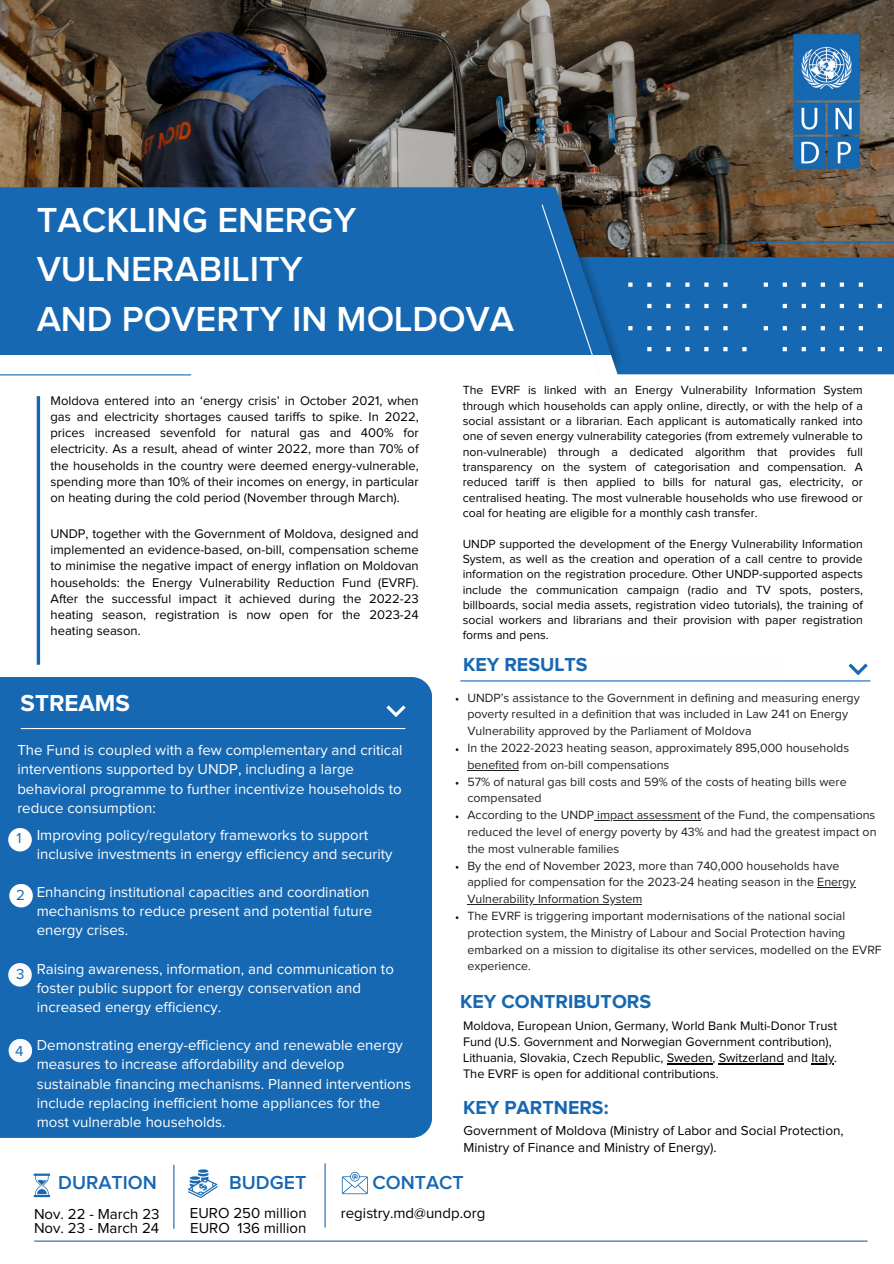
<style>
.page{position:relative;width:894px;height:1264px;background:#fff}
.page>*{position:absolute;margin:0;border:0;box-sizing:border-box;transform-origin:0 0}
.t1{font:600 36px/49.5px "Proxima Nova";color:#fff}
.t2{font:700 24px "Proxima Nova";color:#fff}
.t3{font:700 19.5px "Proxima Nova";color:#1668b2}
.t4{font:600 19.5px "Proxima Nova";color:#1668b2}
.t5{font:15px/19.2px "Proxima Nova";color:#fff}
.t6{font:15px "Proxima Nova";color:#000}
.t7{font:15px "Proxima Nova";color:#1668b2}
.t8{font:13.5px/16.8px "Proxima Nova";color:#000}
.t9{font:13.05px/16.2px "Proxima Nova";color:#000;text-align:justify}
.t10{font:12.75px/16px "Proxima Nova";color:#000}
.t11{font:12.45px/16.8px "Proxima Nova";color:#222}
.t12{font:12.3px/15.3px "Proxima Nova";color:#000;text-align:justify}
</style>
<div class="page">
<img style="left:0;top:0;width:893px;height:203px">
<img style="left:553px;top:178px;width:75px;height:25px">
<div style="left:0;top:187px;width:611px;height:168px;background:#1668b2"></div>
<img style="left:760px;top:2px;width:131px;height:198px">
<svg style="left:540px;top:203px;width:353px;height:172px;background:#366691"></svg>
<hr style="left:0;top:374px;width:191px;height:1px;background:#1668b2">
<hr style="left:37px;top:396px;width:3px;height:268px;background:#1668b2">
<hr style="left:460px;top:680px;width:409px;height:1px;background:#1668b2">
<svg style="left:848px;top:663px;width:19px;height:12px"></svg>
<div style="left:0;top:677px;width:432px;height:460px;background:#1668b2"></div>
<hr style="left:173px;top:1164px;width:1px;height:64px;background:#1668b2">
<svg style="left:34px;top:1173px;width:16px;height:24px"></svg>
<svg style="left:188px;top:1169px;width:30px;height:28px"></svg>
<hr style="left:21px;top:728px;width:384px;height:1px;background:#fff">
<svg style="left:386px;top:705px;width:19px;height:12px"></svg>
<div style="left:8px;top:828px;width:24px;height:23px;background:#fff;border-radius:50%"></div>
<div style="left:9px;top:883px;width:24px;height:24px;background:#fff;border-radius:50%"></div>
<div style="left:8px;top:963px;width:24px;height:23px;background:#fafbfd;border-radius:50%"></div>
<div style="left:9px;top:1038px;width:23px;height:24px;background:#fafbfd;border-radius:50%"></div>
<hr style="left:324px;top:1163px;width:1px;height:64px;background:#1668b2">
<hr style="left:35px;top:1240px;width:831px;height:1px;background:#1668b2">
<svg style="left:342px;top:1171px;width:25px;height:23px"></svg>
<hr style="left:467px;top:769px;width:52px;height:1px;background:#222">
<hr style="left:594px;top:820px;width:106px;height:1px;background:#222">
<hr style="left:817px;top:887px;width:38px;height:1px;background:#222">
<hr style="left:467px;top:904px;width:175px;height:1px;background:#222">
<hr style="left:666px;top:1063px;width:46px;height:1px;background:#000">
<hr style="left:718px;top:1063px;width:65px;height:1px;background:#000">
<svg style="left:811px;top:1063px;width:23px;height:1px"></svg>
<p class="t1" style="left:37px;top:196px;width:321px">TACKLING ENERGY<br>VULNERABILITY</p>
<p class="t1" style="left:37px;top:295px;width:479px">AND POVERTY IN MOLDOVA</p>
<p class="t9" style="left:50px;top:393px;width:369px">Moldova entered into an ‘energy crisis’ in October 2021, when gas and electricity shortages caused tariffs to spike. In 2022, prices increased sevenfold for natural gas and 400% for electricity. As a result, ahead of winter 2022, more than 70% of the households in the country were deemed energy-vulnerable, spending more than 10% of their incomes on energy, in particular on heating during the cold period (November through March).</p>
<p class="t9" style="left:50px;top:526px;width:369px">UNDP, together with the Government of Moldova, designed and implemented an evidence-based, on-bill, compensation scheme to minimise the negative impact of energy inflation on Moldovan households: the Energy Vulnerability Reduction Fund (EVRF).<br>After the successful impact it achieved during the 2022-23 heating season, registration is now open for the 2023-24 heating season.</p>
<p class="t2" style="left:21px;top:691px;width:111px">STREAMS</p>
<p class="t5" style="left:17px;top:741px;width:387px">The Fund is coupled with a few complementary and critical interventions supported by UNDP, including a large behavioral programme to further incentivize households to reduce consumption:</p>
<p class="t7" style="left:16px;top:831px;width:7px">1</p>
<p class="t7" style="left:16px;top:888px;width:10px">2</p>
<p class="t7" style="left:16px;top:967px;width:10px">3</p>
<p class="t7" style="left:15px;top:1043px;width:10px">4</p>
<p class="t5" style="left:37px;top:825px;width:357px">Improving policy/regulatory frameworks to support inclusive investments in energy efficiency and security</p>
<p class="t5" style="left:37px;top:883px;width:337px">Enhancing institutional capacities and coordination mechanisms to reduce present and potential future energy crises.</p>
<p class="t5" style="left:37px;top:959px;width:358px">Raising awareness, information, and communication to foster public support for energy conservation and increased energy efficiency.</p>
<p class="t5" style="left:37px;top:1036px;width:376px">Demonstrating energy-efficiency and renewable energy measures to increase affordability and develop sustainable financing mechanisms. Planned interventions include replacing inefficient home appliances for the most vulnerable households.</p>
<p class="t12" style="left:462px;top:383px;width:401px">The EVRF is linked with an Energy Vulnerability Information System through which households can apply online, directly, or with the help of a social assistant or a librarian. Each applicant is automatically ranked into one of seven energy vulnerability categories (from extremely vulnerable to non-vulnerable) through a dedicated algorithm that provides full transparency on the system of categorisation and compensation. A reduced tariff is then applied to bills for natural gas, electricity, or centralised heating. The most vulnerable households who use firewood or coal for heating are eligible for a monthly cash transfer.</p>
<p class="t12" style="left:462px;top:536px;width:401px">UNDP supported the development of the Energy Vulnerability Information System, as well as the creation and operation of a call centre to provide information on the registration procedure. Other UNDP-supported aspects include the communication campaign (radio and TV spots, posters, billboards, social media assets, registration video tutorials), the training of social workers and librarians and their provision with paper registration forms and pens.</p>
<p class="t3" style="left:463px;top:656px;width:126px">KEY RESULTS</p>
<p class="t11" style="left:467px;top:689px;width:394px">UNDP’s assistance to the Government in defining and measuring energy poverty resulted in a definition that was included in Law 241 on Energy<br>Vulnerability approved by the Parliament of Moldova</p>
<p class="t11" style="left:467px;top:740px;width:383px">In the 2022-2023 heating season, approximately 895,000 households benefited from on-bill compensations</p>
<p class="t11" style="left:467px;top:773px;width:380px">57% of natural gas bill costs and 59% of the costs of heating bills were compensated</p>
<p class="t11" style="left:467px;top:807px;width:410px;text-align:justify">According to the UNDP impact assessment of the Fund, the compensations reduced the level of energy poverty by 43% and had the greatest impact on the most vulnerable families</p>
<p class="t11" style="left:467px;top:857px;width:389px">By the end of November 2023, more than 740,000 households have applied for compensation for the 2023-24 heating season in the Energy<br>Vulnerability Information System</p>
<p class="t11" style="left:467px;top:908px;width:415px">The EVRF is triggering important modernisations of the national social protection system, the Ministry of Labour and Social Protection having embarked on a mission to digitalise its other services, modelled on the EVRF experience.</p>
<p class="t3" style="left:460px;top:992px;width:192px">KEY CONTRIBUTORS</p>
<p class="t10" style="left:463px;top:1018px;width:375px">Moldova, European Union, Germany, World Bank Multi-Donor Trust Fund (U.S. Government and Norwegian Government contribution), Lithuania, Slovakia, Czech Republic, Sweden, Switzerland and Italy.<br>The EVRF is open for additional contributions.</p>
<p class="t3" style="left:463px;top:1098px;width:147px">KEY PARTNERS:</p>
<p class="t8" style="left:463px;top:1122px;width:381px">Government of Moldova (Ministry of Labor and Social Protection,<br>Ministry of Finance and Ministry of Energy).</p>
<p class="t4" style="left:58px;top:1173px;width:100px">DURATION</p>
<p class="t4" style="left:229px;top:1173px;width:79px">BUDGET</p>
<p class="t6" style="left:34px;top:1206px;width:127px">Nov. 22 - March 23</p>
<p class="t6" style="left:34px;top:1221px;width:127px">Nov. 23 - March 24</p>
<p class="t6" style="left:190px;top:1206px;width:118px">EURO 250 million</p>
<p class="t6" style="left:190px;top:1220px;width:118px">EURO 136 million</p>
<p class="t4" style="left:372px;top:1173px;width:93px">CONTACT</p>
<p class="t6" style="left:341px;top:1206px;width:146px">registry.md@undp.org</p>
</div>
